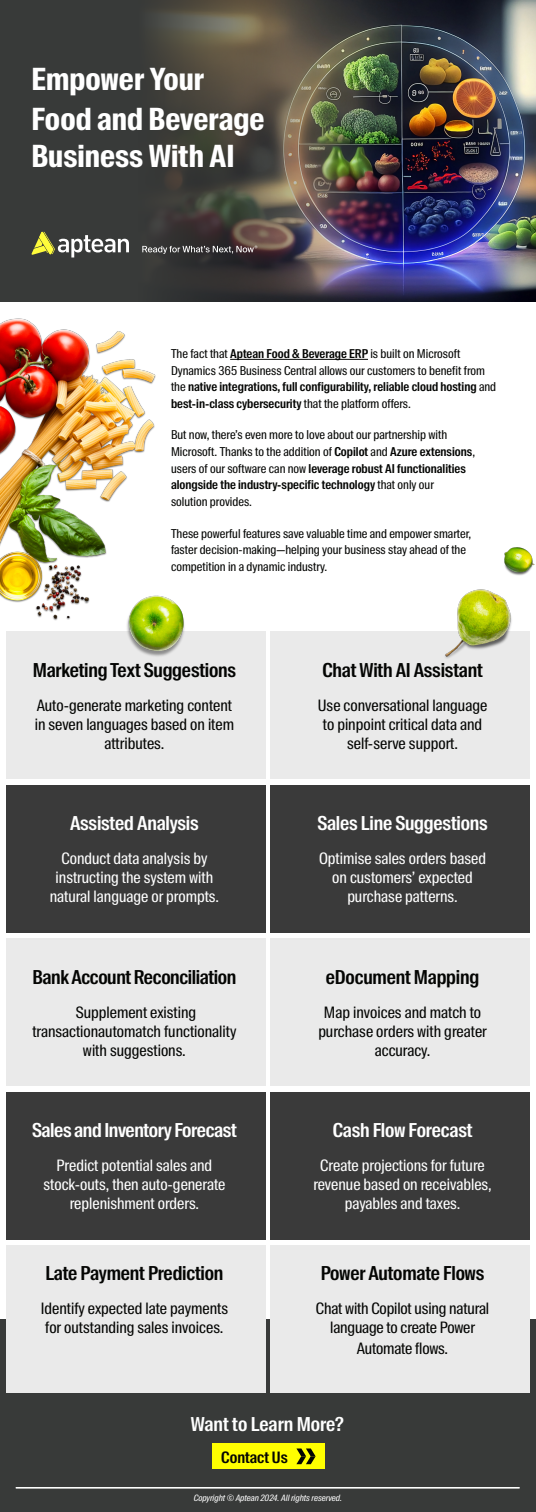
<style>
.page{position:relative;width:536px;height:1512px;background:#fff}
.page>*{position:absolute;margin:0;border:0;box-sizing:border-box;transform-origin:0 0}
.t1{font:700 30.62px/36.8px "Suisse Intl Cond";color:#fff}
.t2{font:600 19.25px "Suisse Intl Cond";letter-spacing:-.01em;color:#040503}
.t3{font:600 19.25px "Suisse Intl Cond";letter-spacing:-.01em;color:#fff}
.t4{font:15.75px/18.9px "Suisse Intl Cond";color:#040503;text-align:center}
.t5{font:15.75px/18.9px "Suisse Intl Cond";color:#fff;text-align:center}
.t6{font:600 15.75px "Suisse Intl Cond";color:#040503}
.t7{font:12.25px/16.6px "Suisse Intl Cond";color:#040503}
.t8{font:italic 8.75px "Suisse Intl Cond";color:#fff}
.s1{font-weight:600}
</style>
<div class="page">
<div style="left:0;top:1319px;width:536px;height:193px;background:#383a39"></div>
<div style="left:270px;top:632px;width:259px;height:147px;background:#eaeaea"></div>
<div style="left:270px;top:785px;width:259px;height:147px;background:#3a3a3a"></div>
<div style="left:270px;top:939px;width:259px;height:147px;background:#eaeaea"></div>
<div style="left:270px;top:1092px;width:259px;height:147px;background:#3a3a3a"></div>
<div style="left:270px;top:1246px;width:259px;height:147px;background:#eaeaea"></div>
<div style="left:6px;top:632px;width:259px;height:147px;background:#eaeaea"></div>
<div style="left:6px;top:785px;width:259px;height:147px;background:#3a3a3a"></div>
<div style="left:6px;top:939px;width:259px;height:147px;background:#eaeaea"></div>
<div style="left:6px;top:1092px;width:259px;height:147px;background:#3a3a3a"></div>
<div style="left:6px;top:1246px;width:259px;height:147px;background:#eaeaea"></div>
<div style="left:0;top:0;width:536px;height:301px;background:#383a39"></div>
<img style="left:405px;top:0;width:131px;height:301px">
<img style="left:142px;top:0;width:263px;height:301px">
<hr style="left:230px;top:359px;width:138px;height:1px;background:#040503">
<svg style="left:31px;top:232px;width:98px;height:26px"></svg>
<svg style="left:142px;top:246px;width:115px;height:8px"></svg>
<img style="left:0;top:282px;width:179px;height:350px">
<hr style="left:16px;top:1487px;width:503px;height:1px;background:#fff">
<hr style="left:16px;top:1488px;width:503px;height:1px;background:#fff">
<div style="left:212px;top:1444px;width:112px;height:25px;background:#ff0"></div>
<svg style="left:296px;top:1449px;width:19px;height:15px"></svg>
<img style="left:105px;top:573px;width:96px;height:84px">
<img style="left:504px;top:547px;width:31px;height:29px">
<img style="left:431px;top:589px;width:88px;height:70px">
<p class="t1" style="left:32px;top:61px;width:174px">Empower Your</p>
<p class="t1" style="left:32px;top:101px;width:234px">Food and Beverage<br>Business With AI</p>
<p class="t7" style="left:171px;top:345px;width:326px">The fact that <span class="s1">Aptean Food &amp; Beverage ERP</span> is built on Microsoft Dynamics 365 Business Central allows our customers to benefit from the <span class="s1">native integrations, full configurability, reliable cloud hosting</span> and <span class="s1">best-in-class cybersecurity</span> that the platform offers.</p>
<p class="t7" style="left:171px;top:427px;width:305px">But now, there’s even more to love about our partnership with Microsoft. Thanks to the addition of <span class="s1">Copilot</span> and <span class="s1">Azure extensions</span>, users of our software can now <span class="s1">leverage robust AI functionalities alongside the industry-specific technology</span> that only our<br>solution provides.</p>
<p class="t7" style="left:171px;top:525px;width:302px">These powerful features save valuable time and empower smarter, faster decision-making—helping your business stay ahead of the competition in a dynamic industry.</p>
<p class="t2" style="left:33px;top:659px;width:205px">Marketing Text Suggestions</p>
<p class="t4" style="left:35px;top:696px;width:201px">Auto-generate marketing content in seven languages based on item attributes.</p>
<p class="t3" style="left:70px;top:812px;width:130px">Assisted Analysis</p>
<p class="t5" style="left:50px;top:849px;width:171px">Conduct data analysis by instructing the system with natural language or prompts.</p>
<p class="t2" style="left:33px;top:966px;width:205px">Bank Account Reconciliation</p>
<p class="t4" style="left:32px;top:1003px;width:205px">Supplement existing transactionautomatch functionality with suggestions.</p>
<p class="t3" style="left:32px;top:1119px;width:206px">Sales and Inventory Forecast</p>
<p class="t5" style="left:43px;top:1156px;width:183px">Predict potential sales and stock-outs, then auto-generate replenishment orders.</p>
<p class="t2" style="left:45px;top:1262px;width:179px">Late Payment Prediction</p>
<p class="t4" style="left:41px;top:1299px;width:189px;text-align:left">Identify expected late payments for outstanding sales invoices.</p>
<p class="t2" style="left:322px;top:659px;width:162px">Chat With AI Assistant</p>
<p class="t4" style="left:318px;top:696px;width:171px">Use conversational language to pinpoint critical data and self-serve support.</p>
<p class="t3" style="left:317px;top:812px;width:172px">Sales Line Suggestions</p>
<p class="t5" style="left:319px;top:849px;width:168px">Optimise sales orders based on customers’ expected purchase patterns.</p>
<p class="t2" style="left:326px;top:966px;width:155px">eDocument Mapping</p>
<p class="t4" style="left:318px;top:1003px;width:170px">Map invoices and match to purchase orders with greater accuracy.</p>
<p class="t3" style="left:332px;top:1119px;width:141px">Cash Flow Forecast</p>
<p class="t5" style="left:313px;top:1156px;width:180px">Create projections for future revenue based on receivables, payables and taxes.</p>
<p class="t2" style="left:320px;top:1262px;width:165px">Power Automate Flows</p>
<p class="t4" style="left:316px;top:1299px;width:175px">Chat with Copilot using natural</p>
<p class="t4" style="left:330px;top:1318px;width:146px">language to create Power</p>
<p class="t4" style="left:357px;top:1339px;width:93px">Automate flows.</p>
<p class="t3" style="left:191px;top:1413px;width:154px">Want to Learn More?</p>
<p class="t6" style="left:221px;top:1448px;width:68px">Contact Us</p>
<p class="t8" style="left:194px;top:1493px;width:150px">Copyright © Aptean 2024. All rights reserved.</p>
</div>
